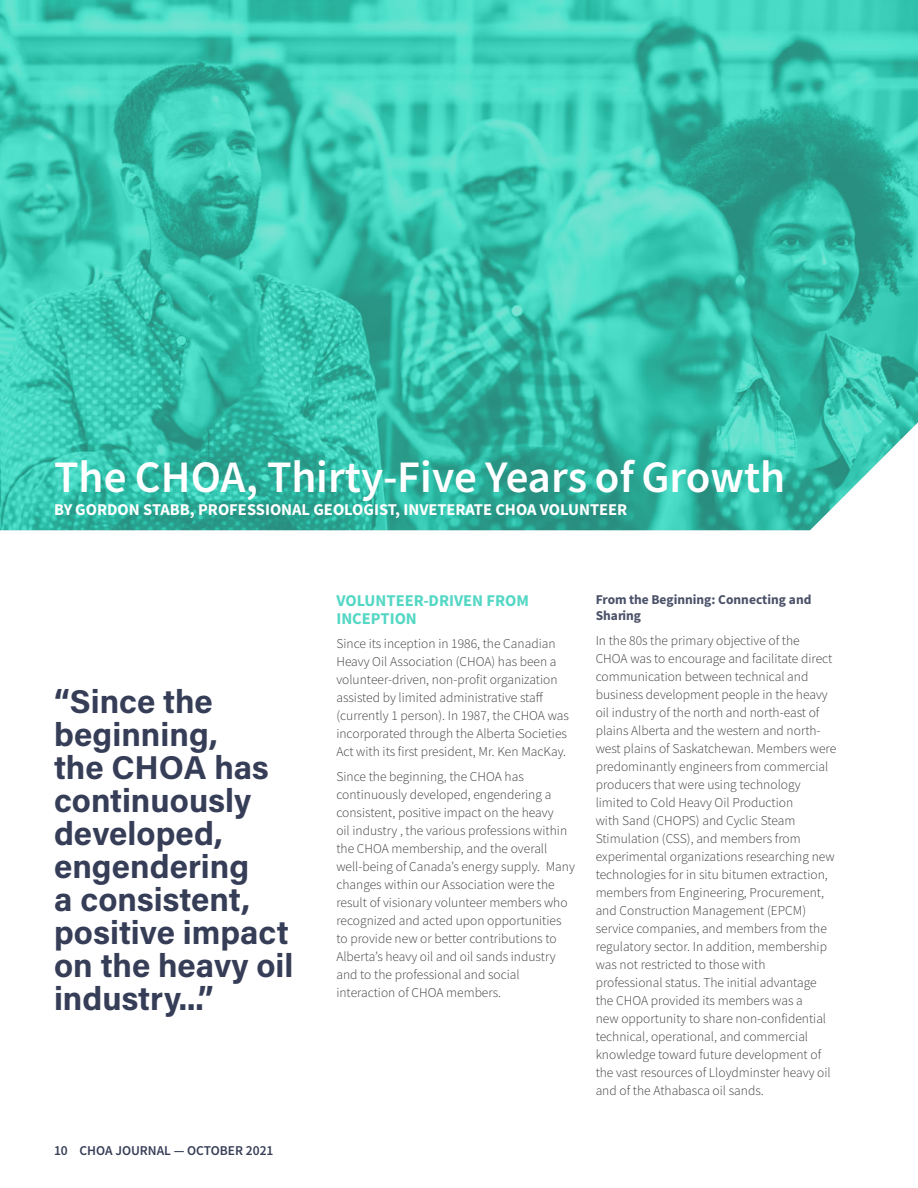
<style>
.page{position:relative;width:918px;height:1188px;background:#fff}
.page>*{position:absolute;margin:0;border:0;box-sizing:border-box;transform-origin:0 0}
.Article_Title_-_To_B{font:45px "Source Sans Variable";color:#fff}
.Call_Outs{font:33px/33px "Acumin Variable Concept";color:#363d57}
.Body{font:16.5px "Source Sans Variable";color:#fff}
.Body-2{font:16.5px/17.2px "Source Sans Variable";color:#54d7c4}
.Body-3{font:13.5px/18px "Source Sans Variable";color:#3e3e3f}
.Body-4{font:13.5px/16.2px "Source Sans Variable";color:#4a5168}
.t1{font:13.5px "Source Sans Variable";color:#363d57}
</style>
<div class="page">
<img style="left:0;top:0;width:918px;height:530px">
<p class="Article_Title_-_To_B" style="left:54px;top:450px;width:733px">The CHOA, Thirty-Five Years of Growth</p>
<p class="Body" style="left:54px;top:499px;width:575px">BY GORDON STABB, PROFESSIONAL GEOLOGIST, INVETERATE CHOA VOLUNTEER</p>
<p class="Call_Outs" style="left:54px;top:683px;width:241px">“Since the beginning,<br>the CHOA has continuously developed, engendering<br>a consistent, positive impact on the heavy oil industry...”</p>
<p class="t1" style="left:54px;top:1142px;width:221px">10 CHOA JOURNAL — October 2021</p>
<p class="Body-2" style="left:336px;top:592px;width:194px">VOLUNTEER-DRIVEN FROM<br>INCEPTION</p>
<p class="Body-3" style="left:336px;top:635px;width:234px">Since its inception in 1986, the Canadian Heavy Oil Association (CHOA) has been a volunteer-driven, non-profit organization assisted by limited administrative staff (currently 1 person). In 1987, the CHOA was incorporated through the Alberta Societies Act with its first president, Mr. Ken MacKay.</p>
<p class="Body-3" style="left:336px;top:768px;width:240px">Since the beginning, the CHOA has continuously developed, engendering a consistent, positive impact on the heavy<br>oil industry , the various professions within the CHOA membership, and the overall well-being of Canada’s energy supply. Many changes within our Association were the result of visionary volunteer members who recognized and acted upon opportunities to provide new or better contributions to Alberta’s heavy oil and oil sands industry and to the professional and social interaction of CHOA members.</p>
<p class="Body-4" style="left:596px;top:592px;width:217px">From the Beginning: Connecting and<br>Sharing</p>
<p class="Body-3" style="left:596px;top:632px;width:242px">In the 80s the primary objective of the<br>CHOA was to encourage and facilitate direct communication between technical and business development people in the heavy oil industry of the north and north-east of plains Alberta and the western and north&shy;west plains of Saskatchewan. Members were predominantly engineers from commercial producers that were using technology limited to Cold Heavy Oil Production<br>with Sand (CHOPS) and Cyclic Steam Stimulation (CSS), and members from experimental organizations researching new technologies for in situ bitumen extraction, members from Engineering, Procurement, and Construction Management (EPCM) service companies, and members from the regulatory sector. In addition, membership was not restricted to those with<br>professional status. The initial advantage the CHOA provided its members was a<br>new opportunity to share non-confidential technical, operational, and commercial knowledge toward future development of the vast resources of Lloydminster heavy oil and of the Athabasca oil sands.</p>
</div>
